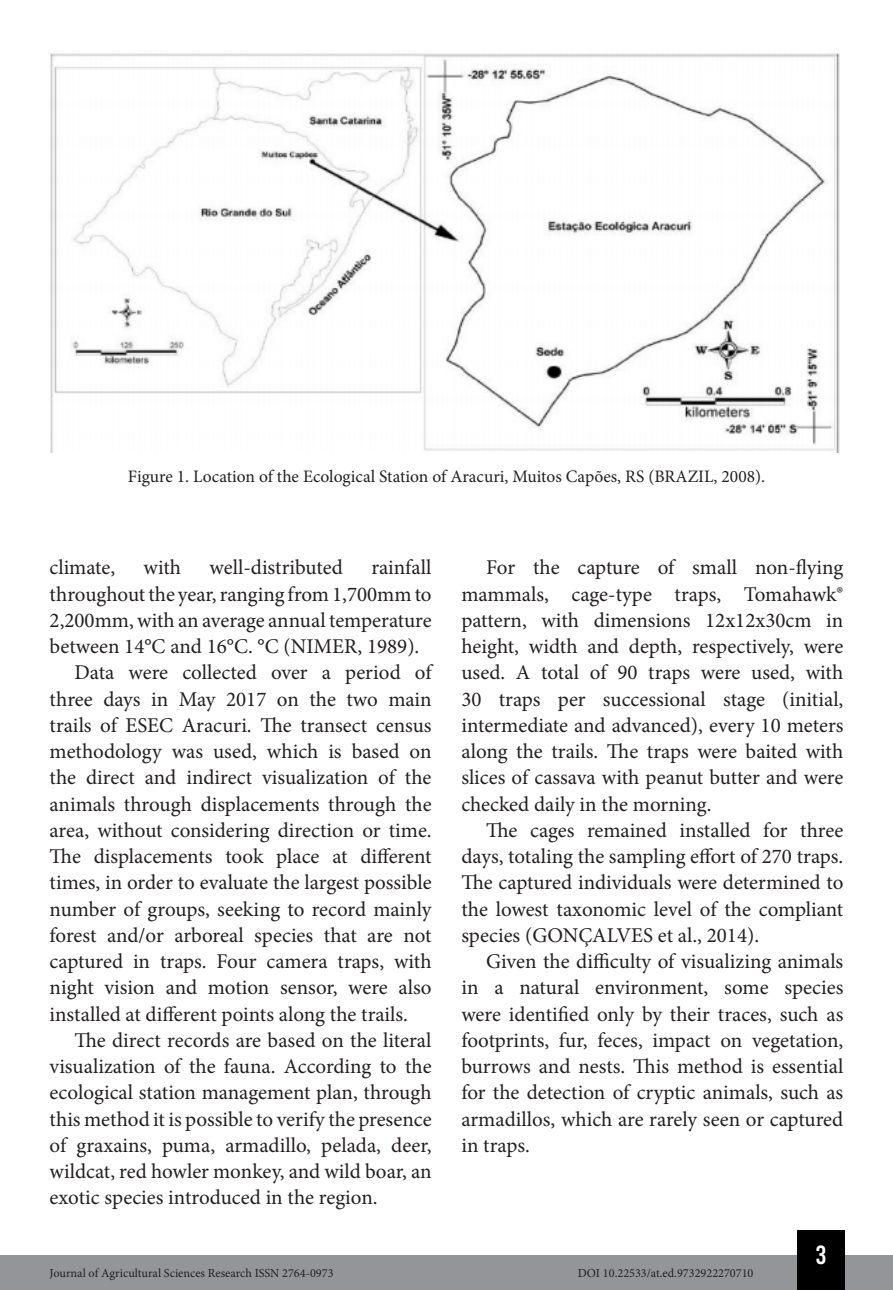
<style>
.page{position:relative;width:893px;height:1290px;background:#fff}
.page>*{position:absolute;margin:0;border:0;box-sizing:border-box;transform-origin:0 0}
.t1{font:26.25px "Bebas Kai";color:#fff}
.TXT{font:21px/26.2px "Minion Pro";color:#231f20;text-align:justify}
.Info_Imagem{font:17.5px "Minion Pro";color:#231f20}
.t2{font:12.25px "Minion Pro";color:#231f20}
</style>
<div class="page">
<div style="left:0;top:1255px;width:893px;height:35px;background:#939598"></div>
<div style="left:797px;top:1230px;width:48px;height:60px;background:#000"></div>
<img style="left:50px;top:53px;width:790px;height:399px">
<p class="Info_Imagem" style="left:128px;top:465px;width:639px">Figure 1. Location of the Ecological Station of Aracuri, Muitos Capões, RS (BRAZIL, 2008).</p>
<p class="TXT" style="left:50px;top:554px;width:384px;text-indent:322px">rainfall throughout the year, ranging from 1,700mm to 2,200mm, with an average annual temperature between 14°C and 16°C. °C (NIMER, 1989).</p>
<p class="TXT" style="left:50px;top:659px;width:384px;text-indent:25px">Data were collected over a period of three days in May 2017 on the two main trails of ESEC Aracuri. The transect census methodology was used, which is based on the direct and indirect visualization of the animals through displacements through the area, without considering direction or time.<br>The displacements took place at different times, in order to evaluate the largest possible number of groups, seeking to record mainly forest and/or arboreal species that are not captured in traps. Four camera traps, with night vision and motion sensor, were also installed at different points along the trails.</p>
<p class="TXT" style="left:50px;top:1027px;width:384px;text-indent:25px">The direct records are based on the literal visualization of the fauna. According to the ecological station management plan, through this method it is possible to verify the presence of graxains, puma, armadillo, pelada, deer, wildcat, red howler monkey, and wild boar, an exotic species introduced in the region.</p>
<p class="TXT" style="left:50px;top:554px;width:67px">climate,</p>
<p class="TXT" style="left:144px;top:554px;width:39px">with</p>
<p class="TXT" style="left:210px;top:554px;width:135px">well-distributed</p>
<p class="TXT" style="left:461px;top:554px;width:384px;text-indent:25px">For the capture of small non-flying mammals, cage-type traps, Tomahawk® pattern, with dimensions 12x12x30cm in height, width and depth, respectively, were used. A total of 90 traps were used, with 30 traps per successional stage (initial, intermediate and advanced), every 10 meters along the trails. The traps were baited with slices of cassava with peanut butter and were checked daily in the morning.</p>
<p class="TXT" style="left:461px;top:817px;width:384px;text-indent:25px">The cages remained installed for three days, totaling the sampling effort of 270 traps.<br>The captured individuals were determined to the lowest taxonomic level of the compliant species (GONÇALVES et al., 2014).</p>
<p class="TXT" style="left:461px;top:948px;width:383px;text-indent:25px">Given the difficulty of visualizing animals in a natural environment, some species were identified only by their traces, such as footprints, fur, feces, impact on vegetation, burrows and nests. This method is essential for the detection of cryptic animals, such as armadillos, which are rarely seen or captured in traps.</p>
<p class="t1" style="left:816px;top:1241px;width:12px">3</p>
<p class="t2" style="left:50px;top:1265px;width:285px">Journal of Agricultural Sciences Research ISSN 2764-0973</p>
<p class="t2" style="left:578px;top:1265px;width:177px">DOI 10.22533/at.ed.9732922270710</p>
</div>
